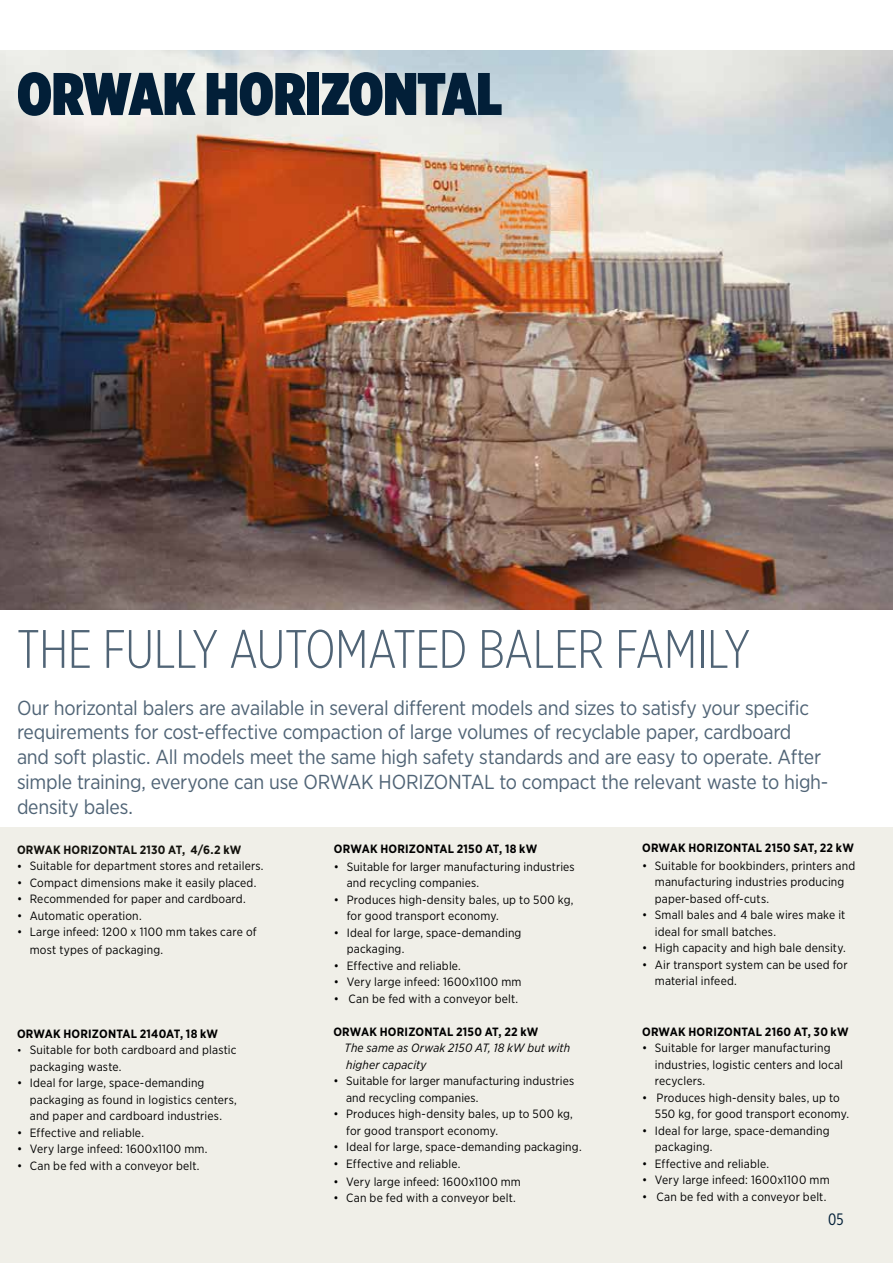
<style>
.page{position:relative;width:893px;height:1263px;background:#fff}
.page>*{position:absolute;margin:0;border:0;box-sizing:border-box;transform-origin:0 0}
.t1{font:900 60px "Gotham X Narrow";color:#021f38}
.t2{font:300 54px "Gotham X Narrow";letter-spacing:-.01em;color:#506476}
.t3{font:20.25px/24.8px "Gotham Narrow";letter-spacing:-.015em;color:#506476}
.t4{font:16.5px "Gotham X Narrow";color:#021f38}
.t5{font:12px/16.5px "Gotham Narrow";letter-spacing:.015em;color:#000}
.t6{font:700 12px "Gotham Narrow";letter-spacing:.02em;color:#000}
.t7{font:italic 12px/16.5px "Gotham Narrow";letter-spacing:.015em;color:#000}
.t8{font:700 12px "Gotham Narrow";letter-spacing:.015em;color:#12110c}
.s1{font-weight:700;font-size:10.5px}
.s2{font-size:10.5px}
</style>
<div class="page">
<div style="left:0;top:828px;width:893px;height:435px;background:#f0efe8"></div>
<img style="left:0;top:51px;width:893px;height:558px">
<h1 class="t1" style="left:17px;top:56px;width:487px">ORWAK HORIZONTAL</h1>
<h2 class="t2" style="left:17px;top:617px;width:735px">THE FULLY AUTOMATED BALER FAMILY</h2>
<p class="t3" style="left:17px;top:695px;width:813px">Our horizontal balers are available in several different models and sizes to satisfy your specific requirements for cost-effective compaction of large volumes of recyclable paper, cardboard and soft plastic. All models meet the same high safety standards and are easy to operate. After simple training, everyone can use ORWAK HORIZONTAL to compact the relevant waste to high&shy;density bales.</p>
<p class="t8" style="left:17px;top:842px;width:226px">ORWAK HORIZONTAL 2130 AT, 4/6.2 kW</p>
<p class="t5" style="left:17px;top:858px;width:248px"><span class="s1">•</span> Suitable for department stores and retailers.</p>
<p class="t5" style="left:17px;top:874px;width:241px">• Compact dimensions make it easily placed.</p>
<p class="t5" style="left:17px;top:891px;width:230px">• Recommended for paper and cardboard.</p>
<p class="t5" style="left:17px;top:907px;width:126px">• Automatic operation.</p>
<p class="t5" style="left:30px;top:923px;width:228px;line-height:18px;text-indent:-13px">• Large infeed: 1200 x 1100 mm takes care of most types of packaging.</p>
<p class="t6" style="left:642px;top:840px;width:213px">ORWAK HORIZONTAL 2150 SAT, 22 kW</p>
<p class="t5" style="left:655px;top:857px;width:202px;text-indent:-13px">• Suitable for bookbinders, printers and manufacturing industries producing paper-based off-cuts.</p>
<p class="t5" style="left:655px;top:906px;width:192px;text-indent:-13px">• Small bales and 4 bale wires make it ideal for small batches.</p>
<p class="t5" style="left:642px;top:939px;width:205px">• High capacity and high bale density.</p>
<p class="t5" style="left:655px;top:956px;width:194px;text-indent:-13px">• Air transport system can be used for material infeed.</p>
<p class="t6" style="left:334px;top:841px;width:205px">ORWAK HORIZONTAL 2150 AT, 18 kW</p>
<p class="t5" style="left:347px;top:858px;width:229px;text-indent:-13px">• Suitable for larger manufacturing industries and recycling companies.</p>
<p class="t5" style="left:347px;top:891px;width:228px;text-indent:-13px">• Produces high-density bales, up to 500 kg, for good transport economy.</p>
<p class="t5" style="left:347px;top:924px;width:176px;text-indent:-13px">• Ideal for large, space-demanding packaging.</p>
<p class="t5" style="left:334px;top:957px;width:128px">• Effective and reliable.</p>
<p class="t5" style="left:334px;top:973px;width:189px">• Very large infeed: 1600x1100 mm</p>
<p class="t5" style="left:334px;top:990px;width:186px">• Can be fed with a conveyor belt.</p>
<p class="t6" style="left:17px;top:1026px;width:203px">ORWAK HORIZONTAL 2140AT, 18 kW</p>
<p class="t5" style="left:30px;top:1041px;width:208px;text-indent:-13px"><span class="s2">•</span> Suitable for both cardboard and plastic packaging waste.</p>
<p class="t5" style="left:30px;top:1074px;width:209px;text-indent:-13px">• Ideal for large, space-demanding packaging as found in logistics centers, and paper and cardboard industries.</p>
<p class="t5" style="left:17px;top:1124px;width:128px">• Effective and reliable.</p>
<p class="t5" style="left:17px;top:1140px;width:192px">• Very large infeed: 1600x1100 mm.</p>
<p class="t5" style="left:17px;top:1157px;width:184px">• Can be fed with a conveyor belt.</p>
<p class="t6" style="left:333px;top:1024px;width:207px">ORWAK HORIZONTAL 2150 AT, 22 kW</p>
<p class="t7" style="left:345px;top:1040px;width:227px">The same as Orwak 2150 AT, 18 kW but with higher capacity</p>
<p class="t5" style="left:346px;top:1073px;width:229px;text-indent:-13px">• Suitable for larger manufacturing industries and recycling companies.</p>
<p class="t5" style="left:346px;top:1106px;width:228px;text-indent:-13px">• Produces high-density bales, up to 500 kg, for good transport economy.</p>
<p class="t5" style="left:333px;top:1139px;width:250px">• Ideal for large, space-demanding packaging.</p>
<p class="t5" style="left:333px;top:1155px;width:128px">• Effective and reliable.</p>
<p class="t5" style="left:333px;top:1173px;width:189px">• Very large infeed: 1600x1100 mm</p>
<p class="t5" style="left:333px;top:1190px;width:184px">• Can be fed with a conveyor belt.</p>
<p class="t6" style="left:642px;top:1024px;width:208px">ORWAK HORIZONTAL 2160 AT, 30 kW</p>
<p class="t5" style="left:655px;top:1039px;width:190px;text-indent:-13px">• Suitable for larger manufacturing industries, logistic centers and local recyclers.</p>
<p class="t5" style="left:655px;top:1089px;width:196px;text-indent:-13px">• Produces high-density bales, up to<br>550 kg, for good transport economy.</p>
<p class="t5" style="left:655px;top:1122px;width:176px;text-indent:-13px">• Ideal for large, space-demanding packaging.</p>
<p class="t5" style="left:642px;top:1155px;width:128px">• Effective and reliable.</p>
<p class="t5" style="left:642px;top:1171px;width:189px">• Very large infeed: 1600x1100 mm</p>
<p class="t5" style="left:642px;top:1188px;width:186px">• Can be fed with a conveyor belt.</p>
<h3 class="t4" style="left:828px;top:1209px;width:17px">05</h3>
</div>
